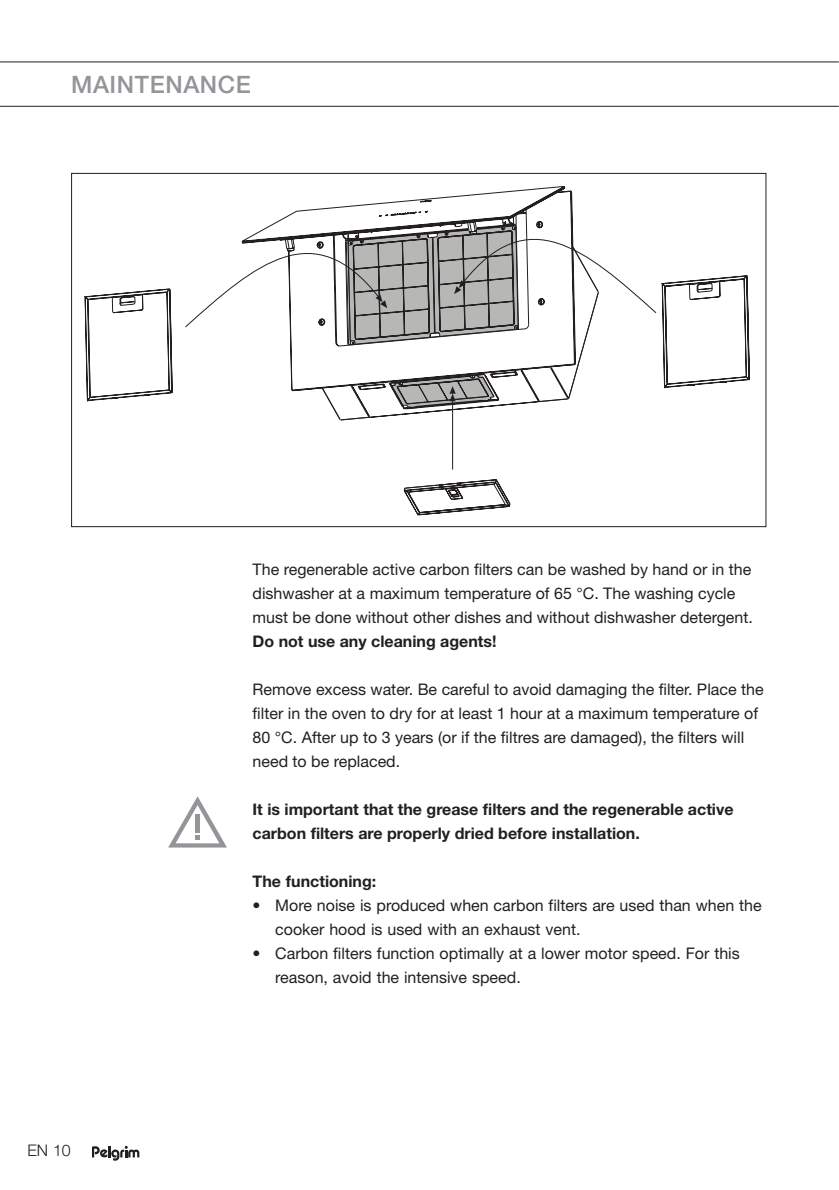
<style>
.page{position:relative;width:839px;height:1190px;background:#fff}
.page>*{position:absolute;margin:0;border:0;box-sizing:border-box;transform-origin:0 0}
.t1{font:500 24px "Helvetica Neue LT Std";letter-spacing:.025em;color:#939598}
.t2{font:16px/24px "Helvetica Neue LT Std";color:#231f20}
.t3{font:700 16px/24px "Helvetica Neue LT Std";color:#231f20}
.t4{font:300 16px "Helvetica Neue LT Std";color:#231f20}
</style>
<div class="page">
<hr style="left:0;top:61px;width:838px;height:1px;background:#231f20">
<hr style="left:0;top:106px;width:838px;height:1px;background:#231f20">
<svg style="left:92px;top:1146px;width:47px;height:14px"></svg>
<svg style="left:403px;top:479px;width:107px;height:36px"></svg>
<hr style="left:452px;top:401px;width:1px;height:68px;background:#231f20">
<svg style="left:333px;top:409px;width:132px;height:12px"></svg>
<svg style="left:241px;top:186px;width:372px;height:223px"></svg>
<svg style="left:185px;top:275px;width:565px;height:123px"></svg>
<svg style="left:84px;top:288px;width:89px;height:114px"></svg>
<svg style="left:168px;top:796px;width:59px;height:51px"></svg>
<h1 class="t1" style="left:71px;top:70px;width:181px">MAINTENANCE</h1>
<p class="t4" style="left:27px;top:1140px;width:45px">EN 10</p>
<p class="t2" style="left:252px;top:557px;width:502px">The regenerable active carbon filters can be washed by hand or in the dishwasher at a maximum temperature of 65 °C. The washing cycle must be done without other dishes and without dishwasher detergent.</p>
<p class="t3" style="left:252px;top:629px;width:245px">Do not use any cleaning agents!</p>
<p class="t2" style="left:252px;top:677px;width:512px">Remove excess water. Be careful to avoid damaging the filter. Place the filter in the oven to dry for at least 1 hour at a maximum temperature of 80 °C. After up to 3 years (or if the filtres are damaged), the filters will need to be replaced.</p>
<p class="t3" style="left:252px;top:797px;width:482px">It is important that the grease filters and the regenerable active carbon filters are properly dried before installation.</p>
<p class="t3" style="left:252px;top:869px;width:125px">The functioning:</p>
<p class="t2" style="left:275px;top:893px;width:488px;text-indent:-23px">• More noise is produced when carbon filters are used than when the cooker hood is used with an exhaust vent.</p>
<p class="t2" style="left:275px;top:941px;width:466px;text-indent:-23px">• Carbon filters function optimally at a lower motor speed. For this reason, avoid the intensive speed.</p>
</div>
